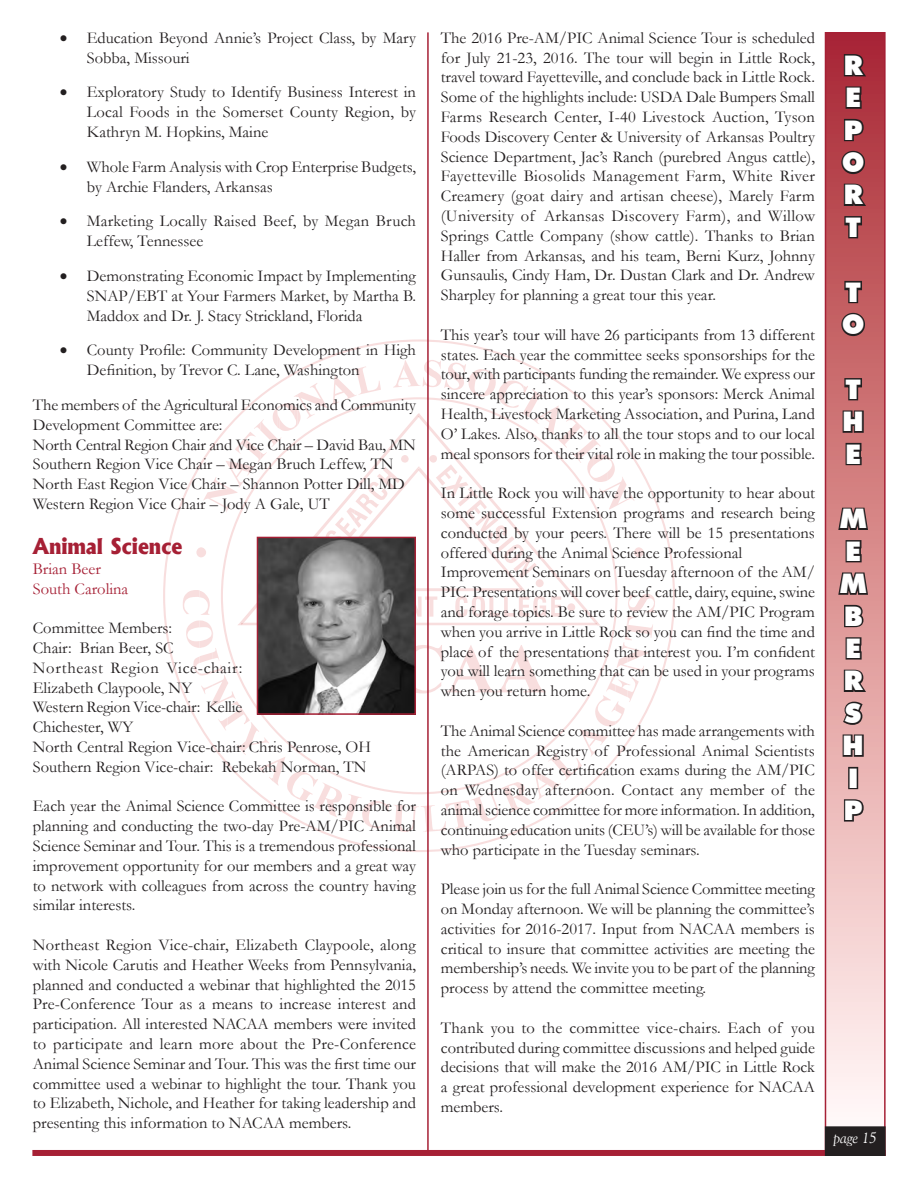
<style>
.page{position:relative;width:918px;height:1188px;background:#fff}
.page>*{position:absolute;margin:0;border:0;box-sizing:border-box;transform-origin:0 0}
.t1{font:900 27px "Futura BT";color:#fff}
.t2{font:800 21px "Albertus";color:#a62035}
.t3{font:16.5px/19.8px "Garamond";color:#231f20;text-align:justify}
.t4{font:16.5px/19.8px "Garamond";letter-spacing:.03em;color:#231f20}
.t5{font:16.5px "Garamond";color:#a62035}
.t6{font:italic 15px "Goudy";color:#fff}
</style>
<div class="page">
<svg style="left:163px;top:339px;width:512px;height:513px"></svg>
<svg style="left:183px;top:360px;width:472px;height:472px"></svg>
<hr style="left:427px;top:32px;width:2px;height:1120px;background:#a62035">
<div style="left:825px;top:33px;width:60px;height:1122px;background:linear-gradient(to bottom,#ac2931,#fffffb)"></div>
<div style="left:825px;top:32px;width:61px;height:1124px;border:2px solid #a62035"></div>
<div style="left:32px;top:1150px;width:854px;height:6px;background:#a62035"></div>
<svg style="left:842px;top:52px;width:27px;height:26px"></svg>
<svg style="left:844px;top:85px;width:19px;height:25px"></svg>
<svg style="left:842px;top:117px;width:24px;height:26px"></svg>
<svg style="left:839px;top:149px;width:28px;height:27px"></svg>
<svg style="left:842px;top:182px;width:27px;height:25px"></svg>
<svg style="left:843px;top:215px;width:21px;height:25px"></svg>
<svg style="left:843px;top:279px;width:21px;height:26px"></svg>
<svg style="left:839px;top:311px;width:28px;height:27px"></svg>
<svg style="left:843px;top:377px;width:21px;height:25px"></svg>
<svg style="left:841px;top:409px;width:24px;height:25px"></svg>
<svg style="left:844px;top:441px;width:19px;height:26px"></svg>
<svg style="left:837px;top:474px;width:33px;height:155px;background:#aa6f6f"></svg>
<svg style="left:844px;top:636px;width:19px;height:25px"></svg>
<svg style="left:842px;top:668px;width:27px;height:25px"></svg>
<svg style="left:841px;top:700px;width:23px;height:27px"></svg>
<svg style="left:841px;top:733px;width:24px;height:25px"></svg>
<div style="left:848px;top:767px;width:10px;height:22px;border:3px solid #231f20"></div>
<svg style="left:842px;top:797px;width:24px;height:26px"></svg>
<div style="left:826px;top:1127px;width:59px;height:28px;background:#231f20"></div>
<div style="left:825px;top:1126px;width:61px;height:30px;border:2px solid #231f20"></div>
<img style="left:260px;top:540px;width:153px;height:172px">
<div style="left:257px;top:537px;width:159px;height:178px;border:2px solid #a62035"></div>
<p class="t3" style="left:87px;top:27px;width:331px;text-indent:-27px">• Education Beyond Annie’s Project Class, by Mary<br>Sobba, Missouri</p>
<p class="t3" style="left:87px;top:82px;width:331px;text-indent:-27px">• Exploratory Study to Identify Business Interest in Local Foods in the Somerset County Region, by Kathryn M. Hopkins, Maine</p>
<p class="t3" style="left:87px;top:156px;width:331px;text-indent:-27px">• Whole Farm Analysis with Crop Enterprise Budgets, by Archie Flanders, Arkansas</p>
<p class="t3" style="left:87px;top:211px;width:331px;text-indent:-27px">• Marketing Locally Raised Beef, by Megan Bruch<br>Leffew, Tennessee</p>
<p class="t3" style="left:87px;top:266px;width:331px;text-indent:-27px">• Demonstrating Economic Impact by Implementing SNAP/EBT at Your Farmers Market, by Martha B.<br>Maddox and Dr. J. Stacy Strickland, Florida</p>
<p class="t3" style="left:87px;top:340px;width:331px;text-indent:-27px">• County Profile: Community Development in High<br>Definition, by Trevor C. Lane, Washington</p>
<p class="t3" style="left:33px;top:395px;width:385px">The members of the Agricultural Economics and Community<br>Development Committee are:</p>
<p class="t3" style="left:33px;top:434px;width:385px">North Central Region Chair and Vice Chair – David Bau, MN</p>
<p class="t3" style="left:33px;top:454px;width:362px">Southern Region Vice Chair – Megan Bruch Leffew, TN</p>
<p class="t3" style="left:33px;top:474px;width:374px">North East Region Vice Chair – Shannon Potter Dill, MD</p>
<p class="t3" style="left:33px;top:494px;width:298px">Western Region Vice Chair – Jody A Gale, UT</p>
<p class="t2" style="left:33px;top:533px;width:151px">Animal Science</p>
<p class="t5" style="left:33px;top:558px;width:70px">Brian Beer</p>
<p class="t5" style="left:33px;top:577px;width:97px">South Carolina</p>
<p class="t3" style="left:33px;top:618px;width:141px">Committee Members:</p>
<p class="t3" style="left:33px;top:638px;width:142px">Chair: Brian Beer, SC</p>
<p class="t4" style="left:33px;top:657px;width:211px">Northeast Region Vice-chair:<br>Elizabeth Claypoole, NY</p>
<p class="t3" style="left:33px;top:697px;width:211px">Western Region Vice-chair: Kellie<br>Chichester, WY</p>
<p class="t3" style="left:33px;top:737px;width:340px">North Central Region Vice-chair: Chris Penrose, OH</p>
<p class="t3" style="left:33px;top:756px;width:335px">Southern Region Vice-chair: Rebekah Norman, TN</p>
<p class="t3" style="left:33px;top:796px;width:385px">Each year the Animal Science Committee is responsible for planning and conducting the two-day Pre-AM/PIC Animal Science Seminar and Tour. This is a tremendous professional improvement opportunity for our members and a great way to network with colleagues from across the country having similar interests.</p>
<p class="t3" style="left:33px;top:935px;width:385px">Northeast Region Vice-chair, Elizabeth Claypoole, along with Nicole Carutis and Heather Weeks from Pennsylvania, planned and conducted a webinar that highlighted the 2015<br>Pre-Conference Tour as a means to increase interest and participation. All interested NACAA members were invited to participate and learn more about the Pre-Conference Animal Science Seminar and Tour. This was the first time our committee used a webinar to highlight the tour. Thank you to Elizabeth, Nichole, and Heather for taking leadership and presenting this information to NACAA members.</p>
<p class="t3" style="left:441px;top:27px;width:376px">The 2016 Pre-AM/PIC Animal Science Tour is scheduled for July 21-23, 2016. The tour will begin in Little Rock, travel toward Fayetteville, and conclude back in Little Rock.<br>Some of the highlights include: USDA Dale Bumpers Small Farms Research Center, I-40 Livestock Auction, Tyson Foods Discovery Center &amp; University of Arkansas Poultry Science Department, Jac’s Ranch (purebred Angus cattle), Fayetteville Biosolids Management Farm, White River Creamery (goat dairy and artisan cheese), Marely Farm (University of Arkansas Discovery Farm), and Willow Springs Cattle Company (show cattle). Thanks to Brian Haller from Arkansas, and his team, Berni Kurz, Johnny Gunsaulis, Cindy Ham, Dr. Dustan Clark and Dr. Andrew Sharpley for planning a great tour this year.</p>
<p class="t3" style="left:441px;top:324px;width:376px">This year’s tour will have 26 participants from 13 different states. Each year the committee seeks sponsorships for the tour, with participants funding the remainder. We express our sincere appreciation to this year’s sponsors: Merck Animal Health, Livestock Marketing Association, and Purina, Land O’ Lakes. Also, thanks to all the tour stops and to our local meal sponsors for their vital role in making the tour possible.</p>
<p class="t3" style="left:441px;top:483px;width:376px">In Little Rock you will have the opportunity to hear about some successful Extension programs and research being conducted by your peers. There will be 15 presentations offered during the Animal Science Professional</p>
<p class="t3" style="left:441px;top:562px;width:376px">Improvement Seminars on Tuesday afternoon of the AM/ PIC. Presentations will cover beef cattle, dairy, equine, swine and forage topics. Be sure to review the AM/PIC Program when you arrive in Little Rock so you can find the time and place of the presentations that interest you. I’m confident you will learn something that can be used in your programs when you return home.</p>
<p class="t3" style="left:441px;top:720px;width:376px">The Animal Science committee has made arrangements with the American Registry of Professional Animal Scientists (ARPAS) to offer certification exams during the AM/PIC on Wednesday afternoon. Contact any member of the animal science committee for more information. In addition, continuing education units (CEU’s) will be available for those who participate in the Tuesday seminars.</p>
<p class="t3" style="left:441px;top:879px;width:376px">Please join us for the full Animal Science Committee meeting on Monday afternoon. We will be planning the committee’s activities for 2016-2017. Input from NACAA members is critical to insure that committee activities are meeting the membership’s needs. We invite you to be part of the planning process by attend the committee meeting.</p>
<p class="t3" style="left:441px;top:1017px;width:376px">Thank you to the committee vice-chairs. Each of you contributed during committee discussions and helped guide decisions that will make the 2016 AM/PIC in Little Rock a great professional development experience for NACAA members.</p>
<p class="t1" style="left:844px;top:49px;width:21px">R</p>
<p class="t1" style="left:845px;top:81px;width:17px">E</p>
<p class="t1" style="left:844px;top:114px;width:21px">P</p>
<p class="t1" style="left:842px;top:146px;width:24px">O</p>
<p class="t1" style="left:844px;top:178px;width:21px">R</p>
<p class="t1" style="left:845px;top:211px;width:17px">T</p>
<p class="t1" style="left:845px;top:276px;width:17px">T</p>
<p class="t1" style="left:842px;top:308px;width:24px">O</p>
<p class="t1" style="left:845px;top:373px;width:17px">T</p>
<p class="t1" style="left:842px;top:405px;width:23px">H</p>
<p class="t1" style="left:845px;top:438px;width:17px">E</p>
<p class="t1" style="left:840px;top:502px;width:28px">M</p>
<p class="t1" style="left:845px;top:535px;width:17px">E</p>
<p class="t1" style="left:840px;top:567px;width:28px">M</p>
<p class="t1" style="left:844px;top:600px;width:20px">B</p>
<p class="t1" style="left:845px;top:632px;width:17px">E</p>
<p class="t1" style="left:844px;top:664px;width:21px">R</p>
<p class="t1" style="left:845px;top:697px;width:18px">S</p>
<p class="t1" style="left:842px;top:729px;width:23px">H</p>
<p class="t1" style="left:848px;top:762px;width:12px">I</p>
<p class="t1" style="left:844px;top:794px;width:21px">P</p>
<p class="t6" style="left:833px;top:1129px;width:45px">page 15</p>
</div>
